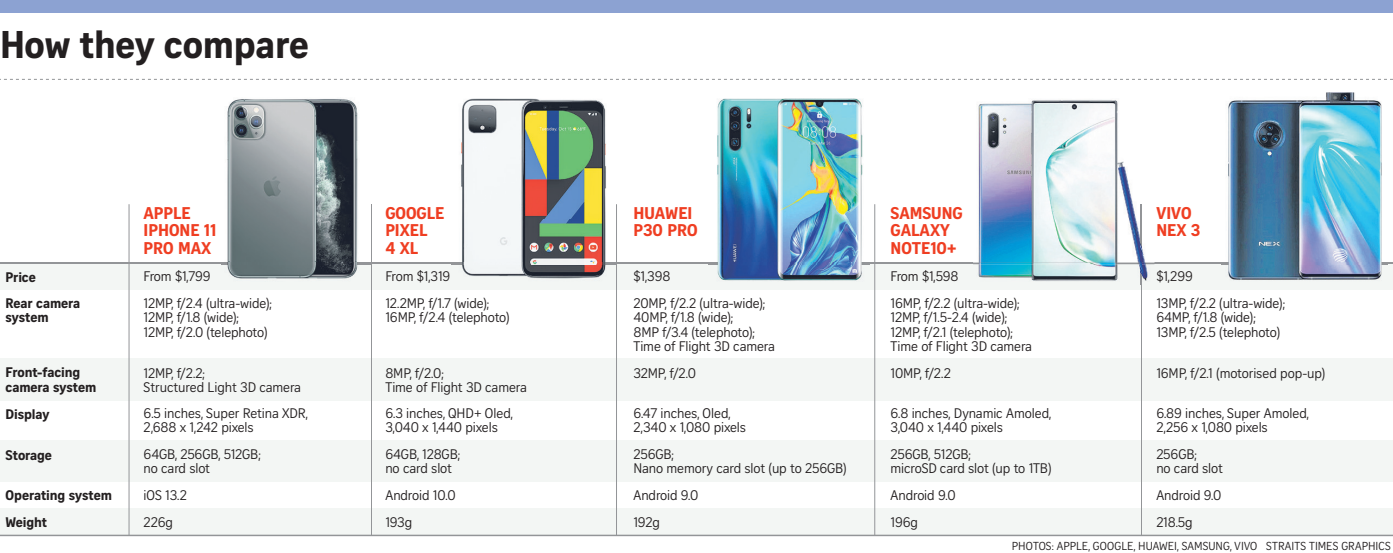
<style>
.page{position:relative;width:1393px;height:553px;background:#fff}
.page>*{position:absolute;margin:0;border:0;box-sizing:border-box;transform-origin:0 0}
.t1{font:700 37.5px "Curator Serp Text";letter-spacing:-.01em;color:#231f20}
.t2{font:700 16.5px/17.2px "Curator Serp Text";color:#ef3e22}
.t3{font:13.5px/14.2px "Curator Serp Text";letter-spacing:-.01em;color:#231f20}
.t4{font:13.5px/25.8px "Curator Head ST Bold";letter-spacing:-.01em;color:#231f20}
.t5{font:11.25px "Curator Serp Text";letter-spacing:.01em;color:#231f20}
</style>
<div class="page">
<div style="left:0;top:358px;width:1393px;height:43px;background:#f3f6f4"></div>
<div style="left:0;top:440px;width:1393px;height:41px;background:#f3f6f4"></div>
<div style="left:0;top:263px;width:1393px;height:27px;background:#f3f6f4"></div>
<div style="left:0;top:508px;width:1393px;height:27px;background:#f3f6f4"></div>
<div style="left:0;top:0;width:1393px;height:13px;background:#8ca2d2"></div>
<svg style="left:0;top:79px;width:1393px;height:1px"></svg>
<hr style="left:129px;top:204px;width:1px;height:331px;background:#939598">
<hr style="left:371px;top:204px;width:1px;height:331px;background:#939598">
<hr style="left:616px;top:204px;width:1px;height:331px;background:#939598">
<hr style="left:874px;top:204px;width:1px;height:331px;background:#939598">
<hr style="left:1141px;top:204px;width:1px;height:331px;background:#939598">
<hr style="left:0;top:263px;width:1393px;height:1px;background:#939598">
<hr style="left:0;top:534px;width:1393px;height:2px;background:#939598">
<img style="left:973px;top:100px;width:181px;height:184px">
<svg style="left:1141px;top:264px;width:1px;height:20px"></svg>
<img style="left:1141px;top:204px;width:1px;height:59px">
<img style="left:1222px;top:92px;width:166px;height:188px">
<img style="left:1222px;top:263px;width:166px;height:1px">
<img style="left:709px;top:98px;width:161px;height:183px">
<img style="left:221px;top:99px;width:149px;height:180px">
<img style="left:451px;top:98px;width:164px;height:181px">
<h1 class="t1" style="left:0;top:22px;width:310px">How they compare</h1>
<p class="t4" style="left:6px;top:264px;width:76px">Price<br>Rear camera</p>
<p class="t4" style="left:6px;top:304px;width:45px">system</p>
<p class="t2" style="left:144px;top:204px;width:74px">APPLE<br>IPHONE 11<br>PRO MAX</p>
<p class="t3" style="left:144px;top:269px;width:69px">From $1,799</p>
<p class="t3" style="left:144px;top:296px;width:130px">12MP, f/2.4 (ultra-wide);<br>12MP, f/1.8 (wide);<br>12MP, f/2.0 (telephoto)</p>
<p class="t2" style="left:385px;top:204px;width:61px">GOOGLE<br>PIXEL<br>4 XL</p>
<p class="t3" style="left:385px;top:269px;width:67px">From $1,319</p>
<p class="t3" style="left:385px;top:296px;width:126px">12.2MP, f/1.7 (wide);<br>16MP, f/2.4 (telephoto)</p>
<p class="t2" style="left:633px;top:204px;width:66px">HUAWEI<br>P30 PRO</p>
<p class="t3" style="left:633px;top:269px;width:38px">$1,398</p>
<p class="t3" style="left:633px;top:296px;width:143px">20MP, f/2.2 (ultra-wide);<br>40MP, f/1.8 (wide);<br>8MP f/3.4 (telephoto);<br>Time of Flight 3D camera</p>
<p class="t2" style="left:891px;top:204px;width:74px">SAMSUNG<br>GALAXY<br>NOTE10+</p>
<p class="t3" style="left:891px;top:269px;width:70px">From $1,598</p>
<p class="t3" style="left:891px;top:296px;width:143px">16MP, f/2.2 (ultra-wide);<br>12MP, f/1.5-2.4 (wide);<br>12MP, f/2.1 (telephoto);<br>Time of Flight 3D camera</p>
<p class="t2" style="left:1156px;top:204px;width:46px">VIVO<br>NEX 3</p>
<p class="t3" style="left:1156px;top:269px;width:38px">$1,299</p>
<p class="t3" style="left:1156px;top:296px;width:130px">13MP, f/2.2 (ultra-wide);<br>64MP, f/1.8 (wide);<br>13MP, f/2.5 (telephoto)</p>
<p class="t4" style="left:6px;top:365px;width:92px;line-height:14.2px">Front-facing camera system</p>
<p class="t3" style="left:144px;top:365px;width:159px">12MP, f/2.2;<br>Structured Light 3D camera</p>
<p class="t3" style="left:385px;top:365px;width:143px">8MP, f/2.0;<br>Time of Flight 3D camera</p>
<p class="t3" style="left:633px;top:365px;width:64px">32MP, f/2.0</p>
<p class="t3" style="left:891px;top:365px;width:62px">10MP, f/2.2</p>
<p class="t3" style="left:1156px;top:365px;width:170px">16MP, f/2.1 (motorised pop-up)</p>
<p class="t4" style="left:6px;top:400px;width:45px">Display</p>
<p class="t3" style="left:144px;top:406px;width:166px">6.5 inches, Super Retina XDR,<br>2,688 x 1,242 pixels</p>
<p class="t3" style="left:385px;top:406px;width:129px">6.3 inches, QHD+ Oled,<br>3,040 x 1,440 pixels</p>
<p class="t3" style="left:633px;top:406px;width:114px">6.47 inches, Oled,<br>2,340 x 1,080 pixels</p>
<p class="t3" style="left:891px;top:406px;width:162px">6.8 inches, Dynamic Amoled,<br>3,040 x 1,440 pixels</p>
<p class="t3" style="left:1156px;top:406px;width:154px">6.89 inches, Super Amoled,<br>2,256 x 1,080 pixels</p>
<p class="t4" style="left:6px;top:442px;width:48px">Storage</p>
<p class="t4" style="left:6px;top:481px;width:108px;line-height:27.5px">Operating system<br>Weight</p>
<p class="t3" style="left:144px;top:447px;width:119px">64GB, 256GB, 512GB; no card slot</p>
<p class="t3" style="left:144px;top:488px;width:45px">iOS 13.2</p>
<p class="t3" style="left:144px;top:515px;width:31px">226g</p>
<p class="t3" style="left:385px;top:447px;width:76px">64GB, 128GB; no card slot</p>
<p class="t3" style="left:385px;top:488px;width:72px">Android 10.0</p>
<p class="t3" style="left:385px;top:515px;width:28px">193g</p>
<p class="t3" style="left:633px;top:447px;width:215px">256GB;<br>Nano memory card slot (up to 256GB)</p>
<p class="t3" style="left:891px;top:447px;width:162px">256GB, 512GB;<br>microSD card slot (up to 1TB)</p>
<p class="t3" style="left:1156px;top:447px;width:68px">256GB;<br>no card slot</p>
<p class="t3" style="left:633px;top:488px;width:67px">Android 9.0</p>
<p class="t3" style="left:891px;top:488px;width:67px">Android 9.0</p>
<p class="t3" style="left:1156px;top:488px;width:67px">Android 9.0</p>
<p class="t3" style="left:633px;top:515px;width:28px">192g</p>
<p class="t3" style="left:891px;top:515px;width:29px">196g</p>
<p class="t3" style="left:1156px;top:515px;width:38px">218.5g</p>
<p class="t5" style="left:1012px;top:540px;width:380px">PHOTOS: APPLE, GOOGLE, HUAWEI, SAMSUNG, VIVO STRAITS TIMES GRAPHICS</p>
</div>
